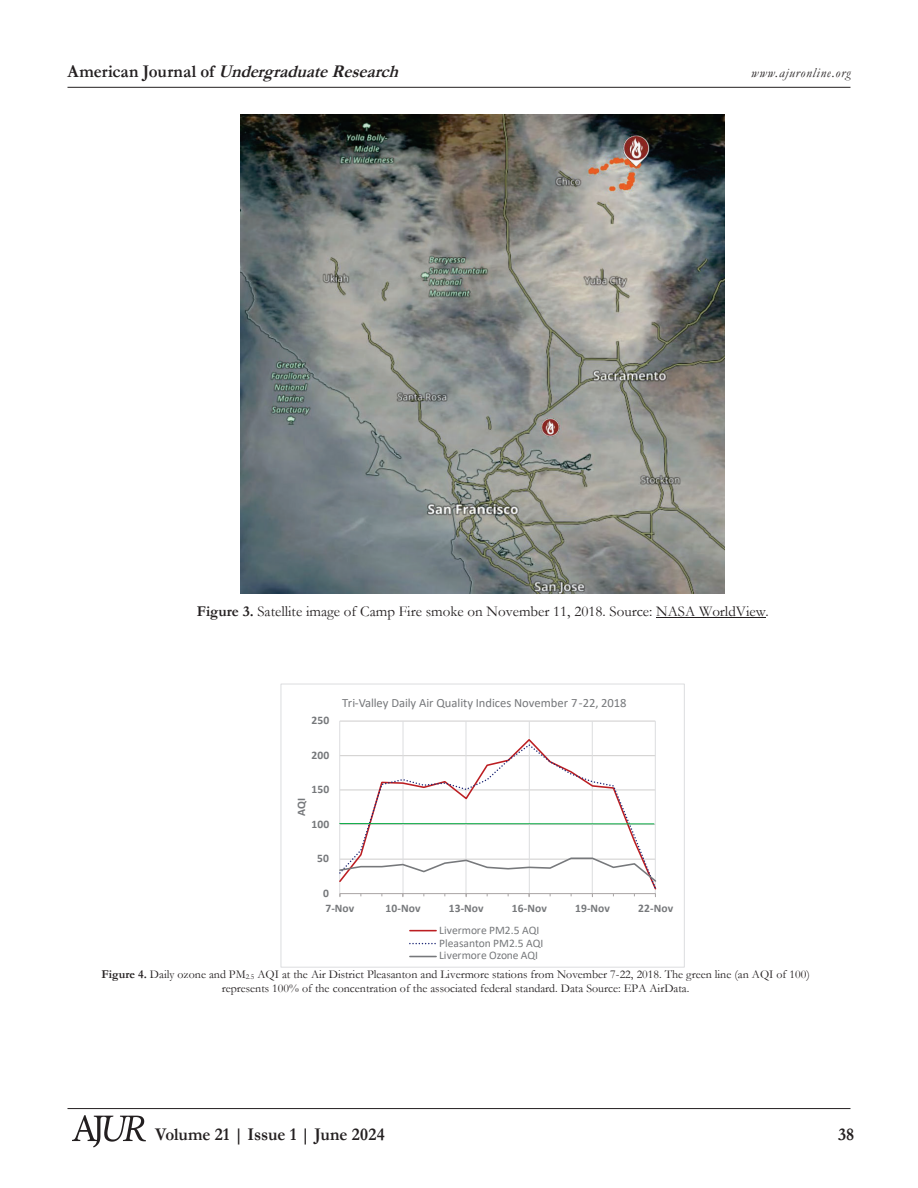
<style>
.page{position:relative;width:918px;height:1188px;background:#fff}
.page>*{position:absolute;margin:0;border:0;box-sizing:border-box;transform-origin:0 0}
.t1{font:italic 700 18px "Garamond";color:#231f20;scale:.95 1}
.t2{font:700 18px "Garamond";letter-spacing:-.005em;color:#231f20;scale:.95 1}
.t3{font:15px "Garamond";color:#231f20}
.t4{font:italic 13.5px "Garamond";letter-spacing:.06em;color:#231f20}
.t5{font:12.6px "Calibri";letter-spacing:-.005em;color:#76787b}
.t6{font:12px/13.5px "Garamond";color:#231f20;text-align:center}
.t7{font:700 11.55px "Calibri";letter-spacing:.01em;color:#76787b}
.t8{font:11.55px/12.9px "Calibri";color:#76787b}
.s1{font-style:normal}
.s2{font-weight:700}
.s3{font-size:7.5px}
</style>
<div class="page">
<hr style="left:68px;top:1108px;width:783px;height:1px;background:#231f20">
<hr style="left:68px;top:87px;width:783px;height:1px;background:#231f20">
<img style="left:72px;top:1115px;width:74px;height:32px">
<hr style="left:656px;top:617px;width:109px;height:1px;background:#231f20">
<img style="left:241px;top:115px;width:483px;height:478px">
<hr style="left:340px;top:721px;width:315px;height:1px;background:#cecdcc">
<hr style="left:339px;top:721px;width:1px;height:173px;background:#dcdddf">
<hr style="left:403px;top:721px;width:1px;height:173px;background:#dcdddf">
<hr style="left:466px;top:721px;width:1px;height:173px;background:#dcdddf">
<hr style="left:529px;top:721px;width:1px;height:173px;background:#dcdddf">
<hr style="left:592px;top:721px;width:1px;height:173px;background:#dcdddf">
<hr style="left:655px;top:721px;width:1px;height:173px;background:#dcdddf">
<hr style="left:340px;top:893px;width:315px;height:1px;background:#ada9a9">
<svg style="left:340px;top:743px;width:317px;height:148px"></svg>
<svg style="left:339px;top:857px;width:318px;height:26px"></svg>
<svg style="left:410px;top:930px;width:26px;height:1px"></svg>
<svg style="left:410px;top:943px;width:26px;height:1px"></svg>
<svg style="left:410px;top:956px;width:26px;height:1px"></svg>
<div style="left:281px;top:684px;width:404px;height:284px;border:1px solid #dcdddf"></div>
<hr style="left:339px;top:823px;width:315px;height:1px;background:#13ae4b">
<h1 class="t1" style="left:68px;top:61px;width:355px"><span class="s1">A m e r i c a n J o u r n a l o f</span> UndergraduateResearch</h1>
<p class="t4" style="left:751px;top:65px;width:101px">www.ajuronline.org</p>
<p class="t3" style="left:197px;top:603px;width:574px"><span class="s2">Figure 3.</span> Satellite image of Camp Fire smoke on November 11, 2018. Source: NASA WorldView.</p>
<p class="t7" style="left:311px;top:716px;width:19px">250</p>
<p class="t7" style="left:311px;top:750px;width:19px">200</p>
<p class="t7" style="left:311px;top:784px;width:19px">150</p>
<p class="t7" style="left:296px;top:816px;width:20px;rotate:-90deg">AQI</p>
<p class="t7" style="left:311px;top:819px;width:19px">100</p>
<p class="t7" style="left:317px;top:854px;width:13px">50</p>
<p class="t7" style="left:323px;top:888px;width:7px">0</p>
<p class="t5" style="left:342px;top:697px;width:286px">Tri-Valley Daily Air Quality Indices November 7-22, 2018</p>
<p class="t7" style="left:325px;top:903px;width:30px">7-Nov</p>
<p class="t7" style="left:386px;top:903px;width:36px">10-Nov</p>
<p class="t7" style="left:449px;top:903px;width:36px">13-Nov</p>
<p class="t7" style="left:512px;top:903px;width:36px">16-Nov</p>
<p class="t7" style="left:575px;top:903px;width:36px">19-Nov</p>
<p class="t7" style="left:638px;top:903px;width:36px">22-Nov</p>
<p class="t8" style="left:439px;top:924px;width:106px">Livermore PM2.5 AQI<br>Pleasanton PM2.5 AQI<br>Livermore Ozone AQI</p>
<p class="t6" style="left:102px;top:968px;width:710px"><span class="s2">Figure 4.</span> Daily ozone and PM<span class="s3">2.5</span> AQI at the Air District Pleasanton and Livermore stations from November 7-22, 2018. The green line (an AQI of 100) represents 100% of the concentration of the associated federal standard. Data Source: EPA AirData.</p>
<h1 class="t2" style="left:155px;top:1125px;width:243px">Volume 21 | Issue 1 | June 2024</h1>
<h1 class="t2" style="left:838px;top:1125px;width:19px">38</h1>
</div>
